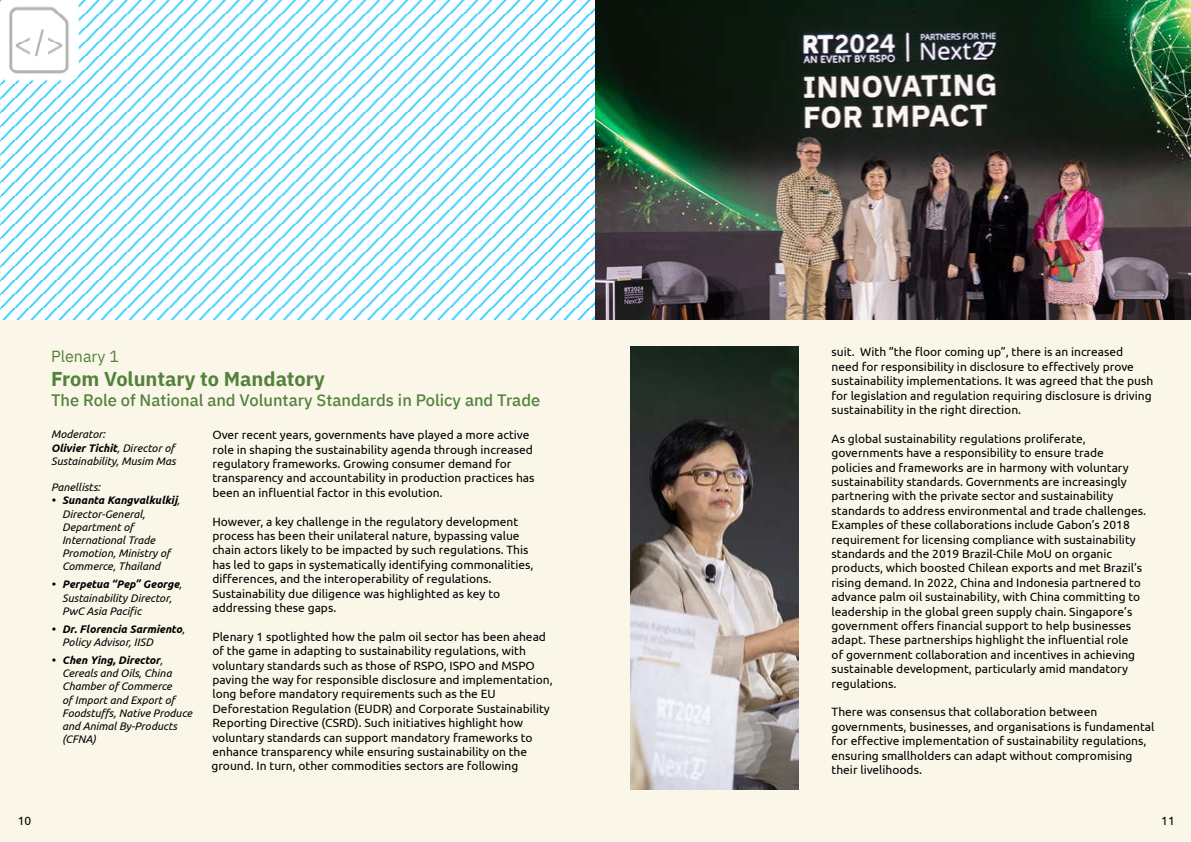
<style>
.page{position:relative;width:1191px;height:842px;background:#faf7e8}
.page>*{position:absolute;margin:0;border:0;box-sizing:border-box;transform-origin:0 0}
.t1{font:700 20px "IBM Plex Sans";color:#54823c}
.t2{font:500 16.5px "IBM Plex Sans";color:#54823c}
.t3{font:16px "IBM Plex Sans";color:#54823c}
.t4{font:12px/14.4px "Ubuntu";color:#000}
.t5{font:italic 11px/13.2px "Ubuntu";color:#000}
.t6{font:italic 700 11px/13.2px "Ubuntu";color:#000}
.s1{font-weight:700}
.s2{font-weight:400}
</style>
<div class="page">
<img style="left:0;top:0;width:1191px;height:319px">
<img style="left:630px;top:347px;width:168px;height:442px">
<h3 class="t3" style="left:51px;top:344px;width:69px">Plenary 1</h3>
<h1 class="t1" style="left:51px;top:363px;width:275px">From Voluntary to Mandatory</h1>
<h2 class="t2" style="left:51px;top:387px;width:491px">The Role of National and Voluntary Standards in Policy and Trade</h2>
<p class="t5" style="left:51px;top:427px;width:126px">Moderator:<br><span class="s1">Olivier Tichit</span>, Director of<br>Sustainability, Musim Mas</p>
<p class="t5" style="left:51px;top:480px;width:51px">Panellists:</p>
<p class="t5" style="left:62px;top:493px;width:119px;text-indent:-11px"><span class="s1">• Sunanta Kangvalkulkij</span>,<br>Director-General,<br>Department of<br>International Trade<br>Promotion, Ministry of<br>Commerce, Thailand</p>
<p class="t5" style="left:62px;top:577px;width:121px;text-indent:-11px"><span class="s1">• Perpetua “Pep” George</span>,<br>Sustainability Director,<br>PwC Asia Pacific</p>
<p class="t6" style="left:62px;top:622px;width:124px;text-indent:-11px">• Dr. Florencia Sarmiento<span class="s2">,<br>Policy Advisor, IISD</span></p>
<p class="t5" style="left:62px;top:653px;width:132px;text-indent:-11px"><span class="s1">• Chen Ying, Director</span>,<br>Cereals and Oils, China<br>Chamber of Commerce<br>of Import and Export of<br>Foodstuffs, Native Produce and Animal By-Products (CFNA)</p>
<p class="t4" style="left:212px;top:427px;width:324px">Over recent years, governments have played a more active role in shaping the sustainability agenda through increased regulatory frameworks. Growing consumer demand for transparency and accountability in production practices has been an influential factor in this evolution.</p>
<p class="t4" style="left:212px;top:514px;width:322px">However, a key challenge in the regulatory development process has been their unilateral nature, bypassing value chain actors likely to be impacted by such regulations. This has led to gaps in systematically identifying commonalities, differences, and the interoperability of regulations.<br>Sustainability due diligence was highlighted as key to addressing these gaps.</p>
<p class="t4" style="left:211px;top:629px;width:343px">Plenary 1 spotlighted how the palm oil sector has been ahead of the game in adapting to sustainability regulations, with voluntary standards such as those of RSPO, ISPO and MSPO paving the way for responsible disclosure and implementation, long before mandatory requirements such as the EU Deforestation Regulation (EUDR) and Corporate Sustainability Reporting Directive (CSRD). Such initiatives highlight how voluntary standards can support mandatory frameworks to enhance transparency while ensuring sustainability on the ground. In turn, other commodities sectors are following</p>
<p class="t4" style="left:831px;top:344px;width:323px">suit. With “the floor coming up”, there is an increased need for responsibility in disclosure to effectively prove sustainability implementations. It was agreed that the push for legislation and regulation requiring disclosure is driving sustainability in the right direction.</p>
<p class="t4" style="left:831px;top:431px;width:316px">As global sustainability regulations proliferate, governments have a responsibility to ensure trade policies and frameworks are in harmony with voluntary sustainability standards. Governments are increasingly partnering with the private sector and sustainability standards to address environmental and trade challenges.<br>Examples of these collaborations include Gabon’s 2018 requirement for licensing compliance with sustainability standards and the 2019 Brazil-Chile MoU on organic products, which boosted Chilean exports and met Brazil’s rising demand. In 2022, China and Indonesia partnered to advance palm oil sustainability, with China committing to leadership in the global green supply chain. Singapore’s government offers financial support to help businesses adapt. These partnerships highlight the influential role<br>of government collaboration and incentives in achieving sustainable development, particularly amid mandatory regulations.</p>
<p class="t4" style="left:831px;top:704px;width:324px">There was consensus that collaboration between governments, businesses, and organisations is fundamental for effective implementation of sustainability regulations, ensuring smallholders can adapt without compromising their livelihoods.</p>
<p class="t4" style="left:18px;top:813px;width:15px">10</p>
<p class="t4" style="left:1161px;top:813px;width:15px">11</p>
</div>
